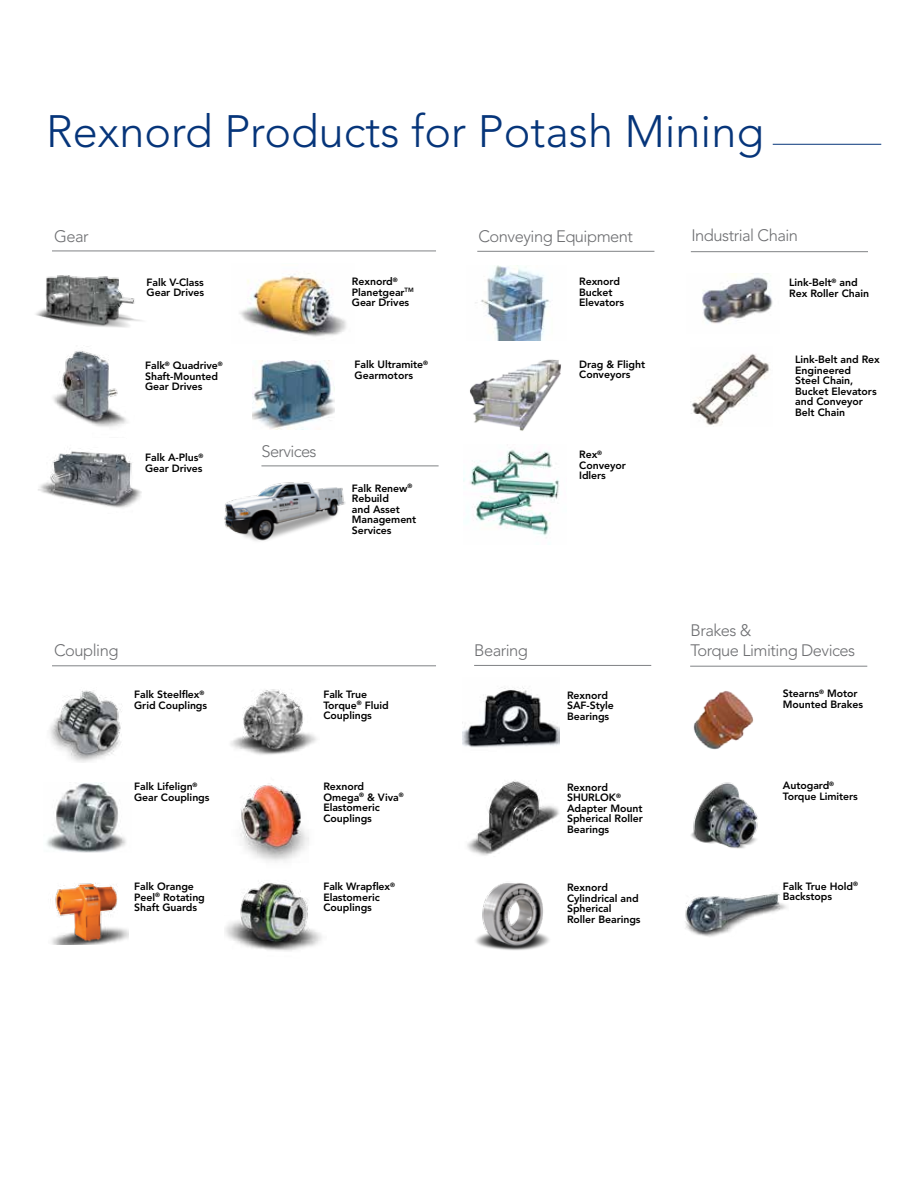
<style>
.page{position:relative;width:918px;height:1188px;background:#fff}
.page>*{position:absolute;margin:0;border:0;box-sizing:border-box;transform-origin:0 0}
.t1{font:300 45px "Avenir LT Std";color:#06357a}
.t2{font:300 16.5px/19.8px "Avenir LT Std";letter-spacing:-.03em;color:#6d6e71}
.t3{font:800 10.5px/10.5px "Avenir LT Std";letter-spacing:-.005em;color:#000}
</style>
<div class="page">
<img style="left:464px;top:449px;width:95px;height:87px">
<img style="left:467px;top:781px;width:92px;height:75px">
<img style="left:225px;top:882px;width:97px;height:69px">
<img style="left:230px;top:689px;width:87px;height:66px">
<img style="left:36px;top:275px;width:106px;height:53px">
<img style="left:38px;top:449px;width:104px;height:59px">
<img style="left:691px;top:782px;width:67px;height:67px">
<img style="left:46px;top:782px;width:80px;height:71px">
<img style="left:51px;top:883px;width:78px;height:62px">
<img style="left:252px;top:361px;width:83px;height:69px">
<img style="left:239px;top:273px;width:107px;height:64px">
<img style="left:50px;top:690px;width:72px;height:72px">
<img style="left:685px;top:892px;width:102px;height:45px">
<img style="left:240px;top:783px;width:69px;height:79px">
<img style="left:53px;top:351px;width:74px;height:76px">
<img style="left:690px;top:354px;width:81px;height:73px">
<img style="left:462px;top:687px;width:97px;height:61px">
<img style="left:702px;top:274px;width:71px;height:50px">
<img style="left:475px;top:883px;width:74px;height:68px">
<img style="left:693px;top:691px;width:61px;height:59px">
<hr style="left:773px;top:144px;width:108px;height:1px;background:#06357a">
<img style="left:470px;top:359px;width:91px;height:72px">
<hr style="left:261px;top:466px;width:178px;height:1px;background:#808285">
<hr style="left:52px;top:251px;width:384px;height:1px;background:#808285">
<hr style="left:52px;top:666px;width:384px;height:1px;background:#808285">
<img style="left:475px;top:265px;width:76px;height:76px">
<hr style="left:474px;top:665px;width:177px;height:1px;background:#808285">
<hr style="left:690px;top:666px;width:177px;height:1px;background:#808285">
<hr style="left:477px;top:251px;width:177px;height:1px;background:#808285">
<hr style="left:691px;top:251px;width:177px;height:1px;background:#808285">
<img style="left:224px;top:482px;width:122px;height:59px">
<h1 class="t1" style="left:46px;top:105px;width:719px">Rexnord Products for Potash Mining</h1>
<h2 class="t2" style="left:54px;top:226px;width:36px">Gear</h2>
<p class="t3" style="left:147px;top:277px;width:59px">Falk V-Class<br>Gear Drives</p>
<p class="t3" style="left:145px;top:360px;width:79px">Falk<sup>®</sup> Quadrive<sup>®<br></sup>Shaft-Mounted<br>Gear Drives</p>
<p class="t3" style="left:145px;top:452px;width:60px">Falk A-Plus<sup>®<br></sup>Gear Drives</p>
<h2 class="t2" style="left:262px;top:442px;width:56px">Services</h2>
<p class="t3" style="left:352px;top:277px;width:63px">Rexnord<sup>®<br></sup>Planetgear<sup>TM<br></sup>Gear Drives</p>
<p class="t3" style="left:355px;top:360px;width:75px">Falk Ultramite<sup>®<br></sup>Gearmotors</p>
<p class="t3" style="left:352px;top:483px;width:66px">Falk Renew<sup>®<br></sup>Rebuild<br>and Asset<br>Management<br>Services</p>
<h2 class="t2" style="left:54px;top:640px;width:66px">Coupling</h2>
<p class="t3" style="left:134px;top:689px;width:75px">Falk Steelflex<sup>®<br></sup>Grid Couplings</p>
<p class="t3" style="left:134px;top:782px;width:77px">Falk Lifelign<sup>®<br></sup>Gear Couplings</p>
<p class="t3" style="left:134px;top:881px;width:72px">Falk Orange<br>Peel<sup>®</sup> Rotating<br>Shaft Guards</p>
<p class="t3" style="left:323px;top:689px;width:67px">Falk True<br>Torque<sup>®</sup> Fluid<br>Couplings</p>
<p class="t3" style="left:323px;top:782px;width:82px">Rexnord<br>Omega<sup>®</sup> &amp; Viva<sup>®<br></sup>Elastomeric<br>Couplings</p>
<p class="t3" style="left:323px;top:881px;width:73px">Falk Wrapflex<sup>®<br></sup>Elastomeric<br>Couplings</p>
<h2 class="t2" style="left:478px;top:226px;width:156px">Conveying Equipment</h2>
<h2 class="t2" style="left:692px;top:226px;width:108px">Industrial Chain</h2>
<p class="t3" style="left:579px;top:277px;width:47px">Rexnord<br>Bucket<br>Elevators</p>
<p class="t3" style="left:789px;top:278px;width:81px">Link-Belt<sup>®</sup> and<br>Rex Roller Chain</p>
<p class="t3" style="left:579px;top:359px;width:67px">Drag &amp; Flight<br>Conveyors</p>
<p class="t3" style="left:795px;top:355px;width:86px">Link-Belt and Rex<br>Engineered<br>Steel Chain,<br>Bucket Elevators and Conveyor<br>Belt Chain</p>
<p class="t3" style="left:579px;top:449px;width:48px">Rex<sup>®<br></sup>Conveyor<br>Idlers</p>
<h2 class="t2" style="left:474px;top:640px;width:55px">Bearing</h2>
<p class="t3" style="left:567px;top:690px;width:48px">Rexnord<br>SAF-Style<br>Bearings</p>
<p class="t3" style="left:567px;top:782px;width:77px">Rexnord<br>SHURLOK<sup>®<br></sup>Adapter Mount<br>Spherical Roller<br>Bearings</p>
<p class="t3" style="left:567px;top:882px;width:75px">Rexnord<br>Cylindrical and<br>Spherical<br>Roller Bearings</p>
<h2 class="t2" style="left:690px;top:620px;width:166px">Brakes &amp;<br>Torque Limiting Devices</h2>
<p class="t3" style="left:783px;top:688px;width:82px">Stearns<sup>®</sup> Motor<br>Mounted Brakes</p>
<p class="t3" style="left:783px;top:781px;width:77px">Autogard<sup>®<br></sup>Torque Limiters</p>
<p class="t3" style="left:783px;top:881px;width:77px">Falk True Hold<sup>®<br></sup>Backstops</p>
</div>
